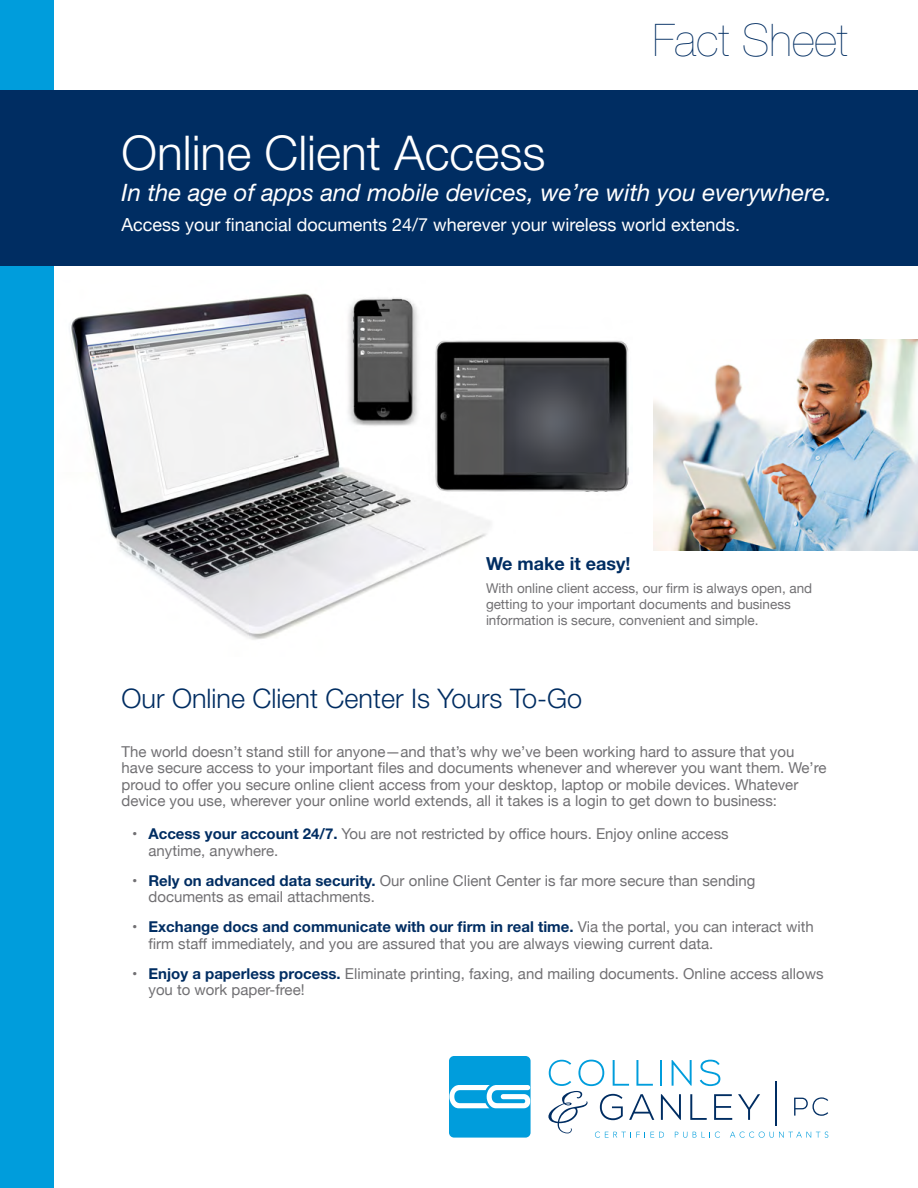
<style>
.page{position:relative;width:918px;height:1188px;background:#fff}
.page>*{position:absolute;margin:0;border:0;box-sizing:border-box;transform-origin:0 0}
.t1{font:300 48px "Helvetica Neue LT Std";color:#fff}
.t2{font:200 45px "Helvetica Neue LT Std";color:#002d62}
.t3{font:300 27px "Helvetica Neue LT Std";color:#002d62}
.t4{font:italic 24px "Helvetica Neue LT Std";color:#fff}
.t5{font:18px "Helvetica Neue";color:#fff}
.t6{font:700 18px "Helvetica Neue LT Std";color:#002d62}
.t7{font:15px/16.5px "Helvetica Neue";color:#717073}
.t8{font:700 15px "Helvetica Neue LT Std";color:#002d62}
.t9{font:13.5px/16.2px "Helvetica Neue";color:#717073}
.s1{font-family:"Helvetica Neue LT Std";font-weight:700;color:#002d62}
.s2{font-family:"Helvetica Neue";font-weight:400;color:#717073}
</style>
<div class="page">
<div style="left:0;top:0;width:54px;height:1188px;background:#009ddc"></div>
<div style="left:0;top:90px;width:918px;height:176px;background:#002d62"></div>
<img style="left:71px;top:293px;width:558px;height:347px">
<img style="left:653px;top:339px;width:265px;height:212px">
<svg style="left:548px;top:1060px;width:280px;height:78px"></svg>
<div style="left:449px;top:1056px;width:82px;height:82px;background:#009ddc;border-radius:5px"></div>
<svg style="left:449px;top:1085px;width:81px;height:23px"></svg>
<h2 class="t2" style="left:653px;top:14px;width:196px">Fact Sheet</h2>
<h1 class="t1" style="left:122px;top:123px;width:426px">Online Client Access</h1>
<h3 class="t4" style="left:122px;top:178px;width:712px">In the age of apps and mobile devices, we’re with you everywhere.</h3>
<p class="t5" style="left:122px;top:212px;width:620px">Access your financial documents 24/7 wherever your wireless world extends.</p>
<p class="t6" style="left:486px;top:553px;width:146px">We make it easy!</p>
<p class="t9" style="left:486px;top:581px;width:328px">With online client access, our firm is always open, and getting to your important documents and business information is secure, convenient and simple.</p>
<h3 class="t3" style="left:122px;top:682px;width:462px">Our Online Client Center Is Yours To-Go</h3>
<p class="t7" style="left:122px;top:744px;width:707px">The world doesn’t stand still for anyone—and that’s why we’ve been working hard to assure that you have secure access to your important files and documents whenever and wherever you want them. We’re proud to offer you secure online client access from your desktop, laptop or mobile devices. Whatever device you use, wherever your online world extends, all it takes is a login to get down to business:</p>
<p class="t7" style="left:149px;top:826px;width:582px;text-indent:-16px">• <span class="s1">Access your account 24/7.</span> You are not restricted by office hours. Enjoy online access anytime, anywhere.</p>
<p class="t7" style="left:149px;top:873px;width:609px;text-indent:-16px">• <span class="s1">Rely on advanced data security.</span> Our online Client Center is far more secure than sending documents as email attachments.</p>
<p class="t8" style="left:132px;top:918px;width:683px"><span class="s2">•</span> Exchange docs and communicate with our firm in real time. <span class="s2">Via the portal, you can interact with</span></p>
<p class="t7" style="left:149px;top:936px;width:566px">firm staff immediately, and you are assured that you are always viewing current data.</p>
<p class="t7" style="left:149px;top:966px;width:677px;text-indent:-16px">• <span class="s1">Enjoy a paperless process.</span> Eliminate printing, faxing, and mailing documents. Online access allows you to work paper-free!</p>
</div>
